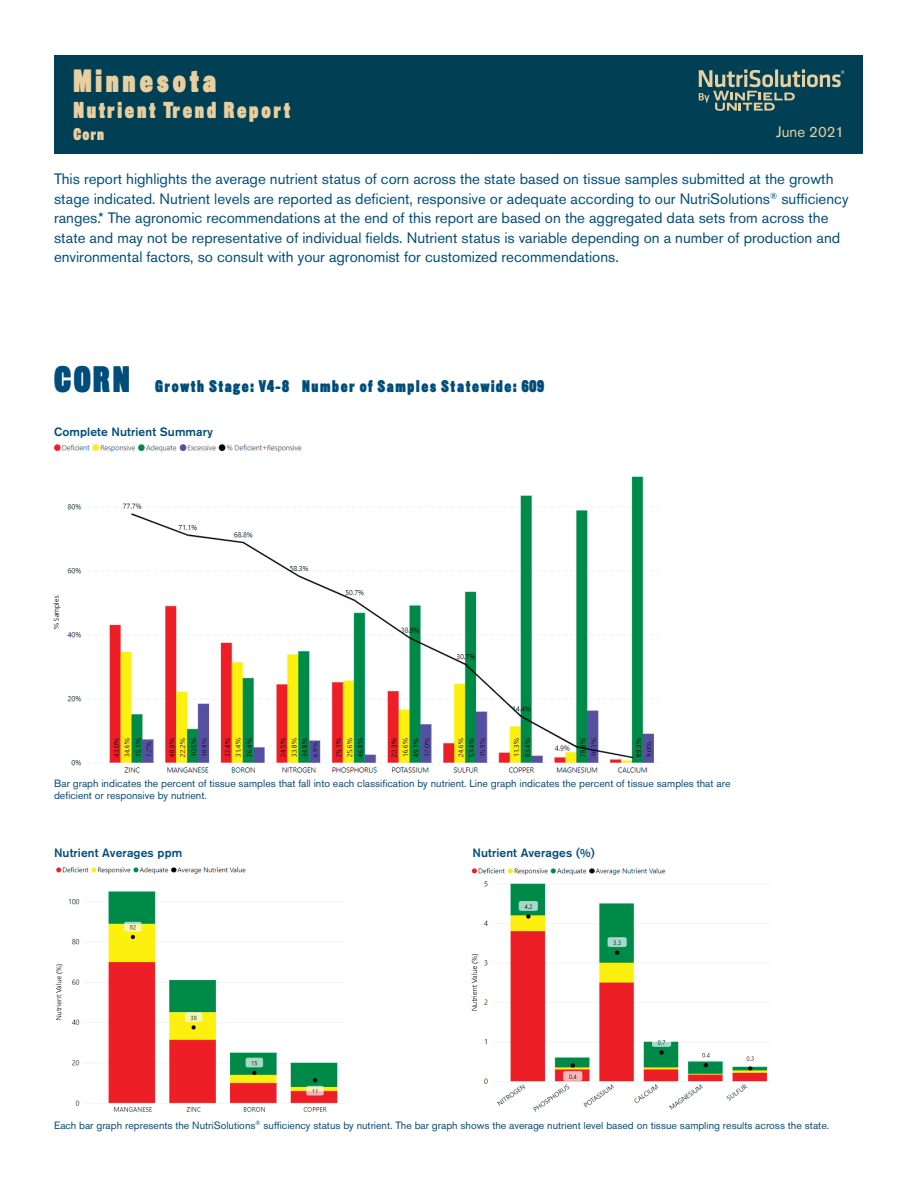
<style>
.page{position:relative;width:918px;height:1188px;background:#fff}
.page>*{position:absolute;margin:0;border:0;box-sizing:border-box;transform-origin:0 0}
.t1{font:900 36px "Sans Thirteen";color:#004d7b}
.t2{font:900 31.5px "Sans Thirteen";letter-spacing:.12em;color:#e8cfa0}
.t3{font:900 22.5px "Sans Thirteen";letter-spacing:.12em;color:#e8cfa0}
.t4{font:900 16.5px "Sans Thirteen";letter-spacing:.1em;color:#004d7b}
.t5{font:900 16.5px "Sans Thirteen";color:#e8cfa0}
.t6{font:15px/19.5px "Akzidenz Grotesk Std";color:#004d7b}
.t7{font:15px "Akzidenz Grotesk Std";color:#e8cfa0}
.t8{font:500 12px "Akzidenz Grotesk Std";letter-spacing:.01em;color:#004d7b}
.t9{font:10.5px/12px "Akzidenz Grotesk Std";color:#004d7b}
</style>
<div class="page">
<div style="left:55px;top:55px;width:808px;height:99px;background:#014054"></div>
<svg style="left:699px;top:69px;width:145px;height:42px"></svg>
<img style="left:55px;top:867px;width:288px;height:245px">
<img style="left:471px;top:868px;width:299px;height:244px">
<img style="left:53px;top:444px;width:601px;height:329px">
<h2 class="t2" style="left:73px;top:62px;width:144px">Minnesota</h2>
<h3 class="t3" style="left:73px;top:96px;width:219px">Nutrient Trend Report</h3>
<p class="t5" style="left:73px;top:124px;width:32px">Corn</p>
<p class="t7" style="left:776px;top:123px;width:70px">June 2021</p>
<p class="t6" style="left:54px;top:169px;width:796px">This report highlights the average nutrient status of corn across the state based on tissue samples submitted at the growth stage indicated. Nutrient levels are reported as deficient, responsive or adequate according to our NutriSolutions<sup>®</sup> sufficiency ranges.* The agronomic recommendations at the end of this report are based on the aggregated data sets from across the state and may not be representative of individual fields. Nutrient status is variable depending on a number of production and environmental factors, so consult with your agronomist for customized recommendations.</p>
<h1 class="t1" style="left:54px;top:357px;width:77px">CORN</h1>
<p class="t4" style="left:155px;top:376px;width:391px">Growth Stage: V4-8 Number of Samples Statewide: 609</p>
<p class="t8" style="left:54px;top:424px;width:161px">Complete Nutrient Summary</p>
<p class="t9" style="left:54px;top:777px;width:678px">Bar graph indicates the percent of tissue samples that fall into each classification by nutrient. Line graph indicates the percent of tissue samples that are deficient or responsive by nutrient.</p>
<p class="t8" style="left:54px;top:845px;width:130px">Nutrient Averages ppm</p>
<p class="t8" style="left:472px;top:845px;width:124px">Nutrient Averages (%)</p>
<p class="t9" style="left:54px;top:1119px;width:777px">Each bar graph represents the NutriSolutions<sup>®</sup> sufficiency status by nutrient. The bar graph shows the average nutrient level based on tissue sampling results across the state.</p>
</div>
